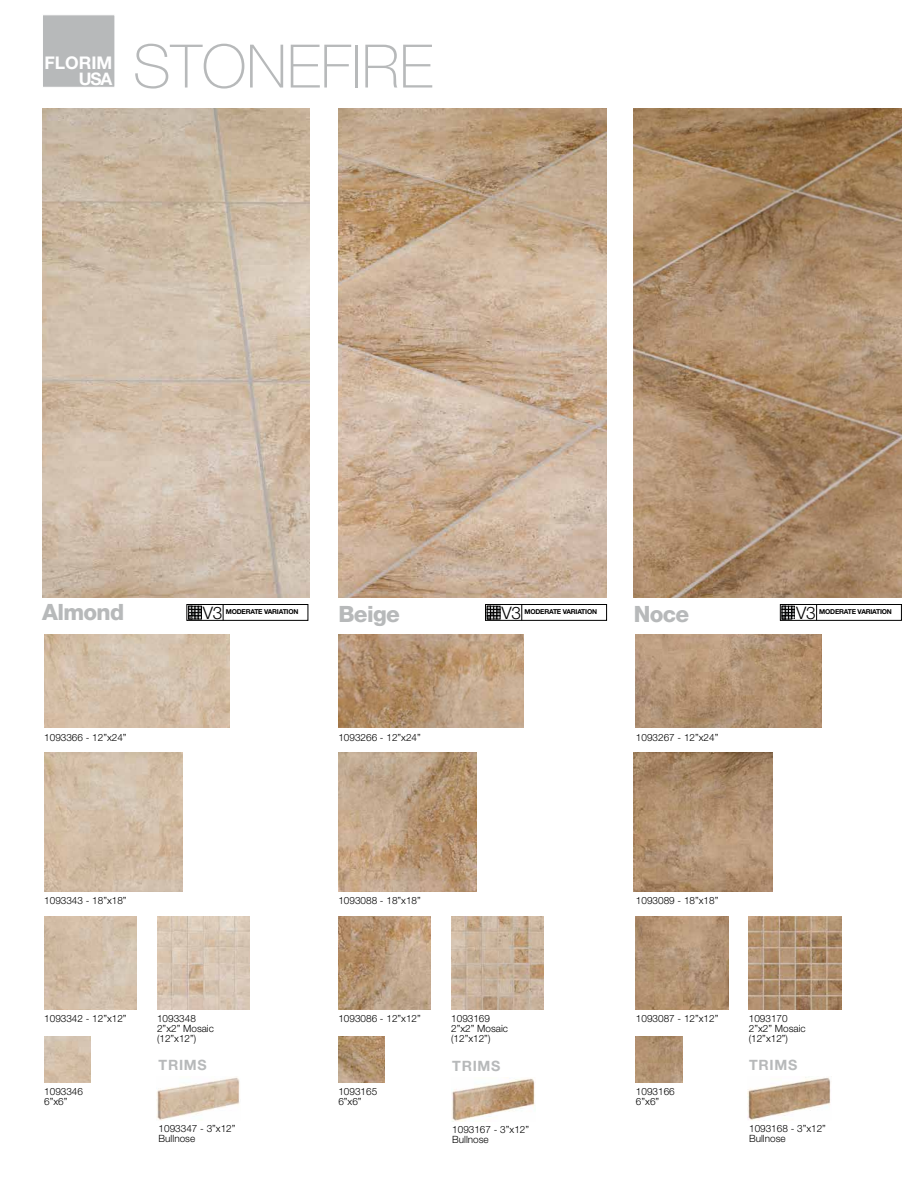
<style>
.page{position:relative;width:918px;height:1188px;background:#fff}
.page>*{position:absolute;margin:0;border:0;box-sizing:border-box;transform-origin:0 0}
.t1{font:100 60px "Helvetica Neue";color:#b7b9ba}
.t2{font:800 22.5px "Helvetica Neue";letter-spacing:-.03em;color:#b7b9ba}
.t3{font:700 17.55px "Helvetica Neue";color:#fff}
.t4{font:300 17.25px "Helvetica Neue";color:#000}
.t5{font:700 17.25px "Helvetica Neue";color:#fff}
.t6{font:700 14.25px "Helvetica Neue";letter-spacing:.05em;color:#b7b9ba}
.t7{font:300 10.05px/10.1px "Helvetica Neue";color:#000}
.t8{font:700 6.75px "Helvetica Neue";letter-spacing:-.03em;color:#000}
</style>
<div class="page">
<img style="left:338px;top:108px;width:269px;height:489px">
<img style="left:42px;top:108px;width:268px;height:489px">
<div style="left:42px;top:15px;width:73px;height:73px;background:#b7b9ba;border:1px solid #fff"></div>
<img style="left:44px;top:753px;width:139px;height:138px">
<img style="left:338px;top:753px;width:139px;height:138px">
<img style="left:44px;top:917px;width:93px;height:92px">
<img style="left:44px;top:635px;width:186px;height:92px">
<img style="left:338px;top:635px;width:186px;height:92px">
<img style="left:636px;top:635px;width:186px;height:92px">
<img style="left:338px;top:917px;width:93px;height:92px">
<img style="left:44px;top:1036px;width:46px;height:46px">
<img style="left:338px;top:1036px;width:47px;height:46px">
<img style="left:157px;top:917px;width:92px;height:92px">
<img style="left:451px;top:917px;width:93px;height:92px">
<img style="left:157px;top:1077px;width:83px;height:44px">
<img style="left:451px;top:1077px;width:84px;height:44px">
<img style="left:636px;top:917px;width:92px;height:92px">
<img style="left:636px;top:1036px;width:46px;height:46px">
<img style="left:749px;top:917px;width:92px;height:92px">
<img style="left:634px;top:108px;width:268px;height:489px">
<img style="left:747px;top:1077px;width:84px;height:43px">
<svg style="left:782px;top:606px;width:13px;height:13px"></svg>
<div style="left:780px;top:604px;width:122px;height:17px;border:1px solid #000"></div>
<svg style="left:816px;top:605px;width:1px;height:15px"></svg>
<svg style="left:487px;top:606px;width:13px;height:13px"></svg>
<div style="left:485px;top:604px;width:122px;height:17px;border:1px solid #000"></div>
<svg style="left:522px;top:605px;width:1px;height:15px"></svg>
<img style="left:634px;top:753px;width:138px;height:138px">
<svg style="left:189px;top:606px;width:13px;height:13px"></svg>
<div style="left:187px;top:604px;width:121px;height:17px;border:1px solid #000"></div>
<svg style="left:223px;top:605px;width:1px;height:15px"></svg>
<h3 class="t3" style="left:44px;top:52px;width:69px">FLORIM</h3>
<h3 class="t5" style="left:79px;top:68px;width:35px">USA</h3>
<h1 class="t1" style="left:133px;top:32px;width:302px">STONEFIRE</h1>
<h2 class="t2" style="left:42px;top:599px;width:84px">Almond</h2>
<h2 class="t2" style="left:338px;top:600px;width:63px">Beige</h2>
<h2 class="t2" style="left:634px;top:600px;width:57px">Noce</h2>
<h3 class="t4" style="left:203px;top:602px;width:21px">V3</h3>
<p class="t8" style="left:226px;top:607px;width:74px">MODERATE VARIATION</p>
<h3 class="t4" style="left:501px;top:602px;width:21px">V3</h3>
<p class="t8" style="left:524px;top:607px;width:74px">MODERATE VARIATION</p>
<p class="t8" style="left:819px;top:607px;width:74px">MODERATE VARIATION</p>
<h3 class="t4" style="left:796px;top:602px;width:21px">V3</h3>
<p class="t7" style="left:44px;top:732px;width:84px">1093366 - 12”x24”</p>
<p class="t7" style="left:338px;top:732px;width:84px">1093266 - 12”x24”</p>
<p class="t7" style="left:636px;top:732px;width:84px">1093267 - 12”x24”</p>
<p class="t7" style="left:44px;top:895px;width:84px">1093343 - 18”x18”</p>
<p class="t7" style="left:338px;top:895px;width:84px">1093088 - 18”x18”</p>
<p class="t7" style="left:636px;top:895px;width:84px">1093089 - 18”x18”</p>
<p class="t7" style="left:157px;top:1013px;width:58px">1093348<br>2”x2” Mosaic (12”x12”)</p>
<p class="t7" style="left:451px;top:1013px;width:58px">1093169<br>2”x2” Mosaic (12”x12”)</p>
<p class="t7" style="left:44px;top:1013px;width:84px">1093342 - 12”x12”</p>
<p class="t7" style="left:338px;top:1013px;width:84px">1093086 - 12”x12”</p>
<h3 class="t6" style="left:159px;top:1057px;width:50px">TRIMS</h3>
<h3 class="t6" style="left:452px;top:1057px;width:50px">TRIMS</h3>
<p class="t7" style="left:636px;top:1013px;width:84px">1093087 - 12”x12”</p>
<p class="t7" style="left:749px;top:1013px;width:58px">1093170<br>2”x2” Mosaic (12”x12”)</p>
<h3 class="t6" style="left:749px;top:1057px;width:50px">TRIMS</h3>
<p class="t7" style="left:44px;top:1086px;width:40px">1093346<br>6”x6”</p>
<p class="t7" style="left:338px;top:1086px;width:40px">1093165<br>6”x6”</p>
<p class="t7" style="left:636px;top:1086px;width:40px">1093166<br>6”x6”</p>
<p class="t7" style="left:159px;top:1124px;width:78px">1093347 - 3”x12”<br>Bullnose</p>
<p class="t7" style="left:452px;top:1124px;width:78px">1093167 - 3”x12”<br>Bullnose</p>
<p class="t7" style="left:749px;top:1124px;width:78px">1093168 - 3”x12”<br>Bullnose</p>
</div>
